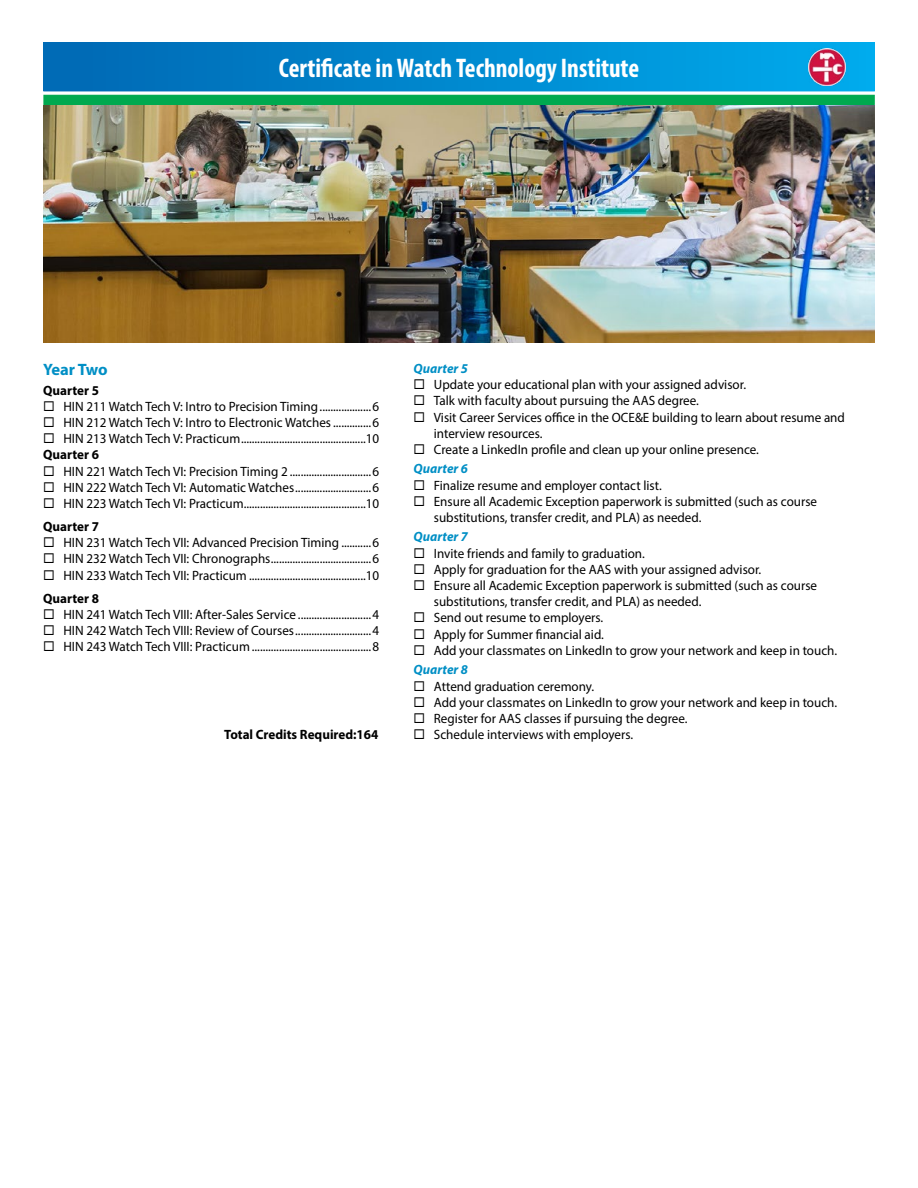
<style>
.page{position:relative;width:918px;height:1188px;background:#fff}
.page>*{position:absolute;margin:0;border:0;box-sizing:border-box;transform-origin:0 0}
.Header__Pathway{font:700 condensed 27px "Myriad Pro";color:#fff;scale:.95 1}
.Subheader_3__Bold_Bl{font:700 16.5px "Myriad Pro";letter-spacing:-.015em;color:#008fc5}
.Body_Style_2__List_B{font:13.5px/16.2px "Myriad Pro";color:#000}
.Body_Style_3__Classe{font:13.5px "Myriad Pro";color:#000}
.Subheader_4__Black_B{font:700 13.5px "Myriad Pro";color:#000}
.Subheader_5__Italize{font:italic 700 13.5px "Myriad Pro";color:#008fc5}
.Subheader_4__less_ab{font:700 13.5px "Myriad Pro";color:#000}
</style>
<div class="page">
<div style="left:44px;top:43px;width:830px;height:48px;background:linear-gradient(to right,#0067b3,#00aced)"></div>
<div style="left:43px;top:95px;width:832px;height:10px;background:#00a94f"></div>
<img style="left:43px;top:105px;width:832px;height:238px">
<img style="left:808px;top:48px;width:38px;height:38px">
<h1 class="Header__Pathway" style="left:279px;top:51px;width:381px">Certificate in Watch Technology Institute</h1>
<p class="Subheader_3__Bold_Bl" style="left:43px;top:359px;width:66px">Year Two</p>
<p class="Subheader_4__less_ab" style="left:43px;top:381px;width:57px">Quarter 5</p>
<p class="Body_Style_3__Classe" style="left:63px;top:398px;width:317px">HIN 211 Watch Tech V: Intro to Precision Timing...................6</p>
<p class="Body_Style_3__Classe" style="left:63px;top:414px;width:317px">HIN 212 Watch Tech V: Intro to Electronic Watches ..............6</p>
<p class="Body_Style_3__Classe" style="left:63px;top:430px;width:317px">HIN 213 Watch Tech V: Practicum..............................................10</p>
<p class="Subheader_4__less_ab" style="left:43px;top:446px;width:57px">Quarter 6</p>
<p class="Body_Style_3__Classe" style="left:63px;top:463px;width:317px">HIN 221 Watch Tech VI: Precision Timing 2 ..............................6</p>
<p class="Body_Style_3__Classe" style="left:63px;top:479px;width:317px">HIN 222 Watch Tech VI: Automatic Watches............................6</p>
<p class="Body_Style_3__Classe" style="left:63px;top:495px;width:317px">HIN 223 Watch Tech VI: Practicum.............................................10</p>
<p class="Subheader_4__Black_B" style="left:43px;top:518px;width:57px">Quarter 7</p>
<p class="Body_Style_3__Classe" style="left:63px;top:534px;width:317px">HIN 231 Watch Tech VII: Advanced Precision Timing ...........6</p>
<p class="Body_Style_3__Classe" style="left:63px;top:551px;width:317px">HIN 232 Watch Tech VII: Chronographs.....................................6</p>
<p class="Body_Style_3__Classe" style="left:63px;top:567px;width:317px">HIN 233 Watch Tech VII: Practicum ...........................................10</p>
<p class="Subheader_4__Black_B" style="left:43px;top:589px;width:57px">Quarter 8</p>
<p class="Body_Style_3__Classe" style="left:63px;top:606px;width:317px">HIN 241 Watch Tech VIII: After-Sales Service ...........................4</p>
<p class="Body_Style_3__Classe" style="left:63px;top:622px;width:317px">HIN 242 Watch Tech VIII: Review of Courses............................4</p>
<p class="Body_Style_3__Classe" style="left:63px;top:638px;width:317px">HIN 243 Watch Tech VIII: Practicum ............................................8</p>
<p class="Subheader_5__Italize" style="left:414px;top:360px;width:56px">Quarter 5</p>
<p class="Body_Style_2__List_B" style="left:434px;top:376px;width:314px">Update your educational plan with your assigned advisor.</p>
<p class="Body_Style_2__List_B" style="left:434px;top:393px;width:267px">Talk with faculty about pursuing the AAS degree.</p>
<p class="Body_Style_2__List_B" style="left:434px;top:409px;width:413px">Visit Career Services office in the OCE&amp;E building to learn about resume and interview resources.</p>
<p class="Body_Style_2__List_B" style="left:434px;top:441px;width:327px">Create a LinkedIn profile and clean up your online presence.</p>
<p class="Subheader_5__Italize" style="left:414px;top:460px;width:56px">Quarter 6</p>
<p class="Body_Style_2__List_B" style="left:434px;top:477px;width:229px">Finalize resume and employer contact list.</p>
<p class="Body_Style_2__List_B" style="left:434px;top:493px;width:385px">Ensure all Academic Exception paperwork is submitted (such as course substitutions, transfer credit, and PLA) as needed.</p>
<p class="Subheader_5__Italize" style="left:414px;top:528px;width:56px">Quarter 7</p>
<p class="Body_Style_2__List_B" style="left:434px;top:545px;width:213px">Invite friends and family to graduation.</p>
<p class="Body_Style_2__List_B" style="left:434px;top:561px;width:329px">Apply for graduation for the AAS with your assigned advisor.</p>
<p class="Body_Style_2__List_B" style="left:434px;top:577px;width:385px">Ensure all Academic Exception paperwork is submitted (such as course substitutions, transfer credit, and PLA) as needed.</p>
<p class="Body_Style_2__List_B" style="left:434px;top:610px;width:171px">Send out resume to employers.</p>
<p class="Body_Style_2__List_B" style="left:434px;top:626px;width:172px">Apply for Summer financial aid.</p>
<p class="Body_Style_2__List_B" style="left:434px;top:642px;width:405px">Add your classmates on LinkedIn to grow your network and keep in touch.</p>
<p class="Subheader_5__Italize" style="left:414px;top:661px;width:56px">Quarter 8</p>
<p class="Body_Style_2__List_B" style="left:434px;top:678px;width:162px">Attend graduation ceremony.</p>
<p class="Body_Style_2__List_B" style="left:434px;top:694px;width:405px">Add your classmates on LinkedIn to grow your network and keep in touch.</p>
<p class="Body_Style_2__List_B" style="left:434px;top:710px;width:255px">Register for AAS classes if pursuing the degree.</p>
<p class="Subheader_4__Black_B" style="left:224px;top:726px;width:156px">Total Credits Required:164</p>
<p class="Body_Style_2__List_B" style="left:434px;top:726px;width:201px">Schedule interviews with employers.</p>
</div>
